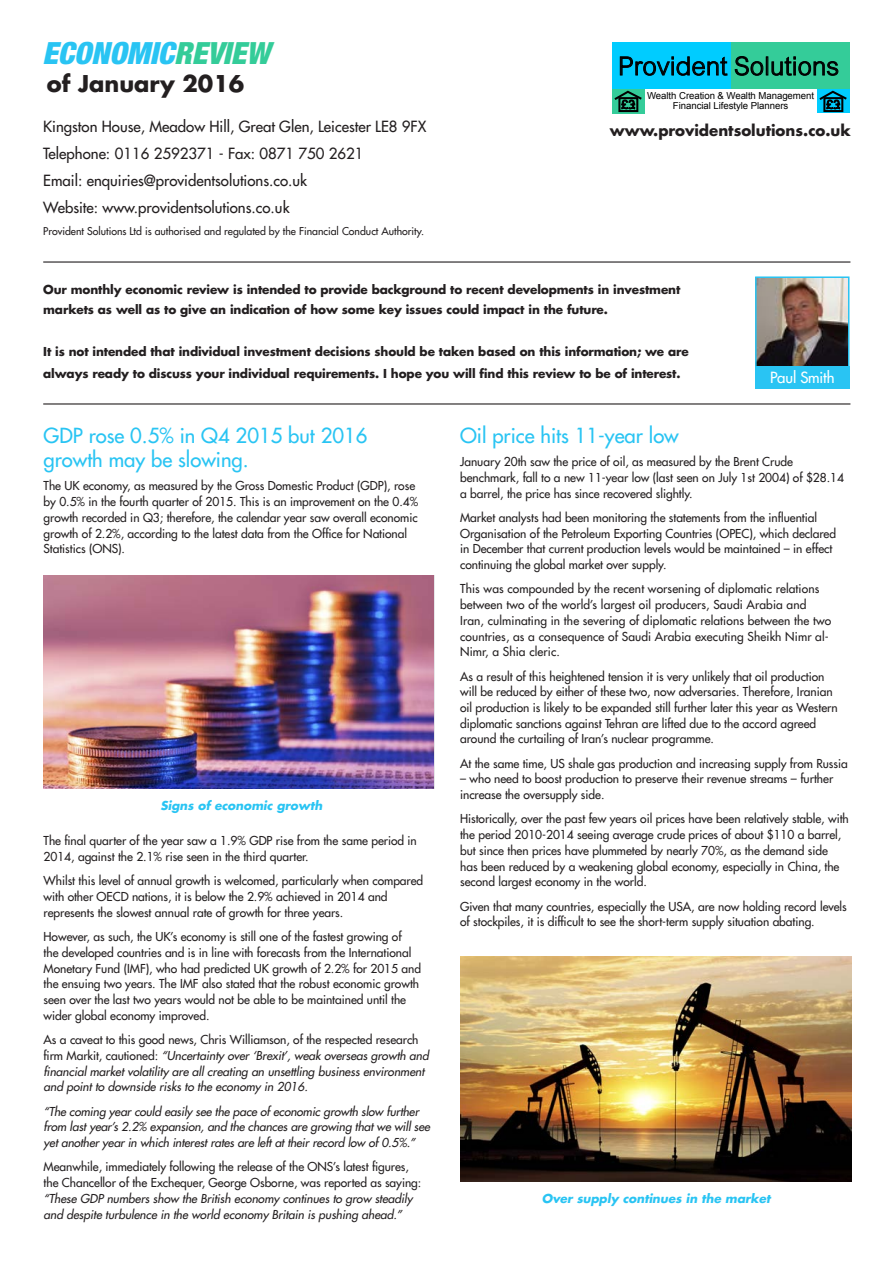
<style>
.page{position:relative;width:893px;height:1263px;background:#fff}
.page>*{position:absolute;margin:0;border:0;box-sizing:border-box;transform-origin:0 0}
.t1{font:italic 900 condensed 30.6px "Helvetica Neue LT Std";color:#29c4f3}
.t2{font:27.3px "Arial Lgt";letter-spacing:.01em;color:#000}
.t3{font:700 22.5px "Futura LT";color:#231f20}
.t4{font:20.25px/24.3px "Futura LT";color:#29c4f3}
.t5{font:15px/27px "Futura LT";color:#231f20}
.t6{font:700 15px "Futura LT";color:#231f20}
.t7{font:15px "Futura LT";letter-spacing:-.01em;color:#fff}
.t8{font:12px/15.8px "Futura LT";letter-spacing:-.005em;color:#231f20}
.t9{font:italic 12px/15.8px "Futura LT";letter-spacing:-.005em;color:#231f20}
.t10{font:700 12px/19.5px "Futura LT";letter-spacing:-.01em;color:#231f20}
.t11{font:italic 700 12px "Futura LT";color:#29c4f3}
.t12{font:12px "Arial";color:#000}
.t13{font:10.5px "Futura LT";color:#231f20}
.t14{font:9.6px/9.6px "Arial";letter-spacing:-.005em;color:#000;text-align:center}
.s1{color:#34cc99}
.s2{font-style:normal}
</style>
<div class="page">
<img style="left:758px;top:279px;width:88px;height:87px">
<div style="left:755px;top:276px;width:94px;height:110px;border:2px solid #29c4f3"></div>
<div style="left:817px;top:89px;width:32px;height:24px;background:#0cf"></div>
<div style="left:612px;top:89px;width:32px;height:24px;background:#34cc99"></div>
<div style="left:612px;top:43px;width:118px;height:46px;background:#0cf"></div>
<div style="left:730px;top:43px;width:119px;height:46px;background:#34cc99"></div>
<svg style="left:619px;top:56px;width:109px;height:20px"></svg>
<svg style="left:734px;top:56px;width:30px;height:20px"></svg>
<div style="left:766px;top:56px;width:2px;height:20px;border:1px solid #000"></div>
<svg style="left:771px;top:56px;width:68px;height:20px"></svg>
<div style="left:823px;top:97px;width:20px;height:15px;border:2px solid #000"></div>
<div style="left:618px;top:97px;width:20px;height:15px;border:2px solid #000"></div>
<hr style="left:43px;top:403px;width:807px;height:1px;background:#231f20">
<hr style="left:43px;top:261px;width:807px;height:2px;background:#231f20">
<div style="left:755px;top:366px;width:94px;height:23px;background:#29c4f3"></div>
<img style="left:44px;top:575px;width:390px;height:213px">
<img style="left:460px;top:957px;width:391px;height:224px">
<svg style="left:614px;top:90px;width:28px;height:20px"></svg>
<svg style="left:819px;top:90px;width:28px;height:20px"></svg>
<h1 class="t1" style="left:43px;top:35px;width:229px">ECONOMIC<span class="s1">REVIEW</span></h1>
<h3 class="t3" style="left:47px;top:69px;width:199px">of January 2016</h3>
<p class="t5" style="left:43px;top:112px;width:385px">Kingston House, Meadow Hill, Great Glen, Leicester LE8 9FX Telephone: 0116 2592371 - Fax: 0871 750 2621<br>Email: enquiries@providentsolutions.co.uk<br>Website: www.providentsolutions.co.uk</p>
<p class="t13" style="left:43px;top:224px;width:382px">Provident Solutions Ltd is authorised and regulated by the Financial Conduct Authority.</p>
<h2 class="t2" style="left:618px;top:50px;width:223px">Provident Solutions</h2>
<p class="t12" style="left:621px;top:98px;width:8px">£</p>
<p class="t12" style="left:826px;top:98px;width:8px">£</p>
<p class="t6" style="left:610px;top:120px;width:243px">www.providentsolutions.co.uk</p>
<p class="t14" style="left:647px;top:91px;width:168px">Wealth Creation &amp; Wealth Management<br>Financial Lifestyle Planners</p>
<p class="t10" style="left:43px;top:280px;width:639px">Our monthly economic review is intended to provide background to recent developments in investment markets as well as to give an indication of how some key issues could impact in the future.</p>
<p class="t10" style="left:43px;top:340px;width:647px;line-height:22.5px">It is not intended that individual investment decisions should be taken based on this information; we are always ready to discuss your individual requirements. I hope you will find this review to be of interest.</p>
<p class="t7" style="left:770px;top:367px;width:66px">Paul Smith</p>
<h3 class="t4" style="left:44px;top:423px;width:325px">GDP rose 0.5% in Q4 2015 but 2016 growth may be slowing.</h3>
<p class="t8" style="left:44px;top:478px;width:376px">The UK economy, as measured by the Gross Domestic Product (GDP), rose by 0.5% in the fourth quarter of 2015. This is an improvement on the 0.4% growth recorded in Q3; therefore, the calendar year saw overall economic growth of 2.2%, according to the latest data from the Office for National Statistics (ONS).</p>
<p class="t11" style="left:160px;top:797px;width:163px">Signs of economic growth</p>
<p class="t8" style="left:44px;top:833px;width:375px">The final quarter of the year saw a 1.9% GDP rise from the same period in<br>2014, against the 2.1% rise seen in the third quarter.</p>
<p class="t8" style="left:44px;top:873px;width:381px">Whilst this level of annual growth is welcomed, particularly when compared with other OECD nations, it is below the 2.9% achieved in 2014 and represents the slowest annual rate of growth for three years.</p>
<p class="t8" style="left:44px;top:929px;width:379px">However, as such, the UK’s economy is still one of the fastest growing of<br>the developed countries and is in line with forecasts from the International Monetary Fund (IMF), who had predicted UK growth of 2.2% for 2015 and the ensuing two years. The IMF also stated that the robust economic growth seen over the last two years would not be able to be maintained until the wider global economy improved.</p>
<p class="t9" style="left:44px;top:1032px;width:387px"><span class="s2">As a caveat to this good news, Chris Williamson, of the respected research firm Markit, cautioned:</span> “Uncertainty over ‘Brexit’, weak overseas growth and financial market volatility are all creating an unsettling business environment and point to downside risks to the economy in 2016.</p>
<p class="t9" style="left:44px;top:1103px;width:388px">“The coming year could easily see the pace of economic growth slow further from last year’s 2.2% expansion, and the chances are growing that we will see yet another year in which interest rates are left at their record low of 0.5%.”</p>
<p class="t8" style="left:44px;top:1159px;width:379px">Meanwhile, immediately following the release of the ONS’s latest figures, the Chancellor of the Exchequer, George Osborne, was reported as saying:</p>
<p class="t9" style="left:44px;top:1190px;width:371px">“These GDP numbers show the British economy continues to grow steadily and despite turbulence in the world economy Britain is pushing ahead.”</p>
<h3 class="t4" style="left:460px;top:423px;width:220px">Oil price hits 11-year low</h3>
<p class="t8" style="left:460px;top:454px;width:385px">January 20th saw the price of oil, as measured by the Brent Crude benchmark, fall to a new 11-year low (last seen on July 1st 2004) of $28.14 a barrel, the price has since recovered slightly.</p>
<p class="t8" style="left:460px;top:509px;width:377px">Market analysts had been monitoring the statements from the influential Organisation of the Petroleum Exporting Countries (OPEC), which declared in December that current production levels would be maintained – in effect continuing the global market over supply.</p>
<p class="t8" style="left:460px;top:581px;width:373px">This was compounded by the recent worsening of diplomatic relations between two of the world’s largest oil producers, Saudi Arabia and Iran, culminating in the severing of diplomatic relations between the two countries, as a consequence of Saudi Arabia executing Sheikh Nimr al-Nimr, a Shia cleric.</p>
<p class="t8" style="left:460px;top:668px;width:379px">As a result of this heightened tension it is very unlikely that oil production will be reduced by either of these two, now adversaries. Therefore, Iranian oil production is likely to be expanded still further later this year as Western diplomatic sanctions against Tehran are lifted due to the accord agreed around the curtailing of Iran’s nuclear programme.</p>
<p class="t8" style="left:460px;top:755px;width:389px">At the same time, US shale gas production and increasing supply from Russia</p>
<p class="t8" style="left:460px;top:771px;width:375px">– who need to boost production to preserve their revenue streams – further increase the oversupply side.</p>
<p class="t8" style="left:460px;top:811px;width:390px">Historically, over the past few years oil prices have been relatively stable, with the period 2010-2014 seeing average crude prices of about $110 a barrel, but since then prices have plummeted by nearly 70%, as the demand side<br>has been reduced by a weakening global economy, especially in China, the second largest economy in the world.</p>
<p class="t8" style="left:460px;top:898px;width:388px">Given that many countries, especially the USA, are now holding record levels of stockpiles, it is difficult to see the short-term supply situation abating.</p>
<p class="t11" style="left:542px;top:1190px;width:230px">Over supply continues in the market</p>
</div>
